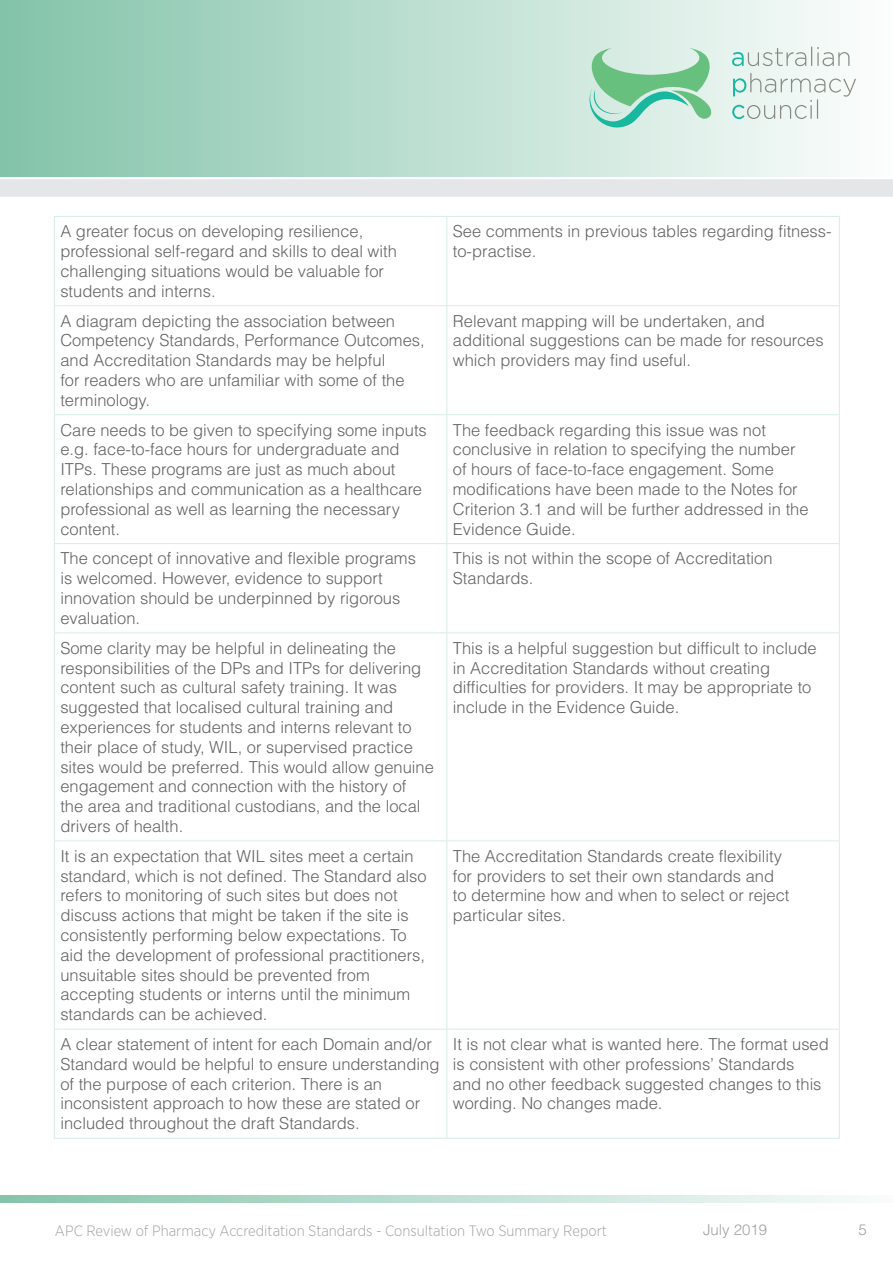
<style>
.page{position:relative;width:893px;height:1263px;background:#fff}
.page>*{position:absolute;margin:0;border:0;box-sizing:border-box;transform-origin:0 0}
.t1{font:300 16.5px/19.8px "Helvetica LT Std";color:#636363}
.t2{font:300 15px "Gotham Narrow";color:#a1a1a1}
.t3{font:300 15px "Helvetica LT Std";color:#a1a1a1}
</style>
<div class="page">
<svg style="left:0;top:0;width:850px;height:177px;background:#b7dccd"></svg>
<svg style="left:0;top:177px;width:893px;height:20px;background:#e6e8e9"></svg>
<svg style="left:0;top:1195px;width:853px;height:8px;background:#bcded1"></svg>
<svg style="left:589px;top:48px;width:125px;height:79px;background:#a6dabe"></svg>
<svg style="left:732px;top:46px;width:117px;height:20px"></svg>
<svg style="left:732px;top:73px;width:124px;height:46px"></svg>
<hr style="left:54px;top:216px;width:393px;height:1px;background:#d7ede7">
<hr style="left:447px;top:216px;width:393px;height:1px;background:#d7ede7">
<hr style="left:446px;top:217px;width:1px;height:88px;background:#d7ede7">
<hr style="left:54px;top:305px;width:393px;height:1px;background:#d7ede7">
<hr style="left:447px;top:305px;width:393px;height:1px;background:#d7ede7">
<hr style="left:446px;top:306px;width:1px;height:108px;background:#d7ede7">
<hr style="left:54px;top:414px;width:393px;height:1px;background:#d7ede7">
<hr style="left:447px;top:414px;width:393px;height:1px;background:#d7ede7">
<hr style="left:446px;top:415px;width:1px;height:128px;background:#d7ede7">
<hr style="left:54px;top:543px;width:393px;height:1px;background:#d7ede7">
<hr style="left:447px;top:543px;width:393px;height:1px;background:#d7ede7">
<hr style="left:446px;top:544px;width:1px;height:88px;background:#d7ede7">
<hr style="left:54px;top:632px;width:393px;height:1px;background:#d7ede7">
<hr style="left:447px;top:632px;width:393px;height:1px;background:#d7ede7">
<hr style="left:446px;top:633px;width:1px;height:207px;background:#d7ede7">
<hr style="left:54px;top:840px;width:393px;height:1px;background:#d7ede7">
<hr style="left:447px;top:840px;width:393px;height:1px;background:#d7ede7">
<hr style="left:446px;top:841px;width:1px;height:188px;background:#d7ede7">
<hr style="left:54px;top:1029px;width:393px;height:1px;background:#d7ede7">
<hr style="left:447px;top:1029px;width:393px;height:1px;background:#d7ede7">
<hr style="left:446px;top:1029px;width:1px;height:109px;background:#d7ede7">
<hr style="left:54px;top:217px;width:1px;height:88px;background:#d7ede7">
<hr style="left:839px;top:217px;width:1px;height:88px;background:#d7ede7">
<hr style="left:54px;top:306px;width:1px;height:108px;background:#d7ede7">
<hr style="left:839px;top:306px;width:1px;height:108px;background:#d7ede7">
<hr style="left:54px;top:415px;width:1px;height:128px;background:#d7ede7">
<hr style="left:839px;top:415px;width:1px;height:128px;background:#d7ede7">
<hr style="left:54px;top:544px;width:1px;height:88px;background:#d7ede7">
<hr style="left:839px;top:544px;width:1px;height:88px;background:#d7ede7">
<hr style="left:54px;top:633px;width:1px;height:207px;background:#d7ede7">
<hr style="left:839px;top:633px;width:1px;height:207px;background:#d7ede7">
<hr style="left:54px;top:841px;width:1px;height:188px;background:#d7ede7">
<hr style="left:839px;top:841px;width:1px;height:188px;background:#d7ede7">
<hr style="left:54px;top:1029px;width:1px;height:109px;background:#d7ede7">
<hr style="left:839px;top:1029px;width:1px;height:109px;background:#d7ede7">
<hr style="left:54px;top:1138px;width:393px;height:1px;background:#d7ede7">
<hr style="left:447px;top:1138px;width:393px;height:1px;background:#d7ede7">
<p class="t1" style="left:60px;top:221px;width:338px">A greater focus on developing resilience, professional self-regard and skills to deal with challenging situations would be valuable for students and interns.</p>
<p class="t1" style="left:453px;top:221px;width:380px">See comments in previous tables regarding fitness&shy;to-practise.</p>
<p class="t1" style="left:60px;top:311px;width:366px">A diagram depicting the association between Competency Standards, Performance Outcomes, and Accreditation Standards may be helpful<br>for readers who are unfamiliar with some of the terminology.</p>
<p class="t1" style="left:453px;top:311px;width:372px">Relevant mapping will be undertaken, and additional suggestions can be made for resources which providers may find useful.</p>
<p class="t1" style="left:60px;top:420px;width:368px">Care needs to be given to specifying some inputs e.g. face-to-face hours for undergraduate and ITPs. These programs are just as much about relationships and communication as a healthcare professional as well as learning the necessary content.</p>
<p class="t1" style="left:453px;top:420px;width:357px">The feedback regarding this issue was not conclusive in relation to specifying the number of hours of face-to-face engagement. Some modifications have been made to the Notes for Criterion 3.1 and will be further addressed in the Evidence Guide.</p>
<p class="t1" style="left:60px;top:548px;width:357px">The concept of innovative and flexible programs is welcomed. However, evidence to support innovation should be underpinned by rigorous evaluation.</p>
<p class="t1" style="left:453px;top:548px;width:321px">This is not within the scope of Accreditation<br>Standards.</p>
<p class="t1" style="left:60px;top:638px;width:375px">Some clarity may be helpful in delineating the responsibilities of the DPs and ITPs for delivering content such as cultural safety training. It was suggested that localised cultural training and experiences for students and interns relevant to their place of study, WIL, or supervised practice sites would be preferred. This would allow genuine engagement and connection with the history of<br>the area and traditional custodians, and the local drivers of health.</p>
<p class="t1" style="left:453px;top:638px;width:365px">This is a helpful suggestion but difficult to include in Accreditation Standards without creating difficulties for providers. It may be appropriate to include in the Evidence Guide.</p>
<p class="t1" style="left:60px;top:846px;width:368px">It is an expectation that WIL sites meet a certain standard, which is not defined. The Standard also refers to monitoring of such sites but does not discuss actions that might be taken if the site is consistently performing below expectations. To aid the development of professional practitioners, unsuitable sites should be prevented from accepting students or interns until the minimum standards can be achieved.</p>
<p class="t1" style="left:453px;top:846px;width:338px">The Accreditation Standards create flexibility for providers to set their own standards and to determine how and when to select or reject particular sites.</p>
<p class="t1" style="left:60px;top:1034px;width:381px">A clear statement of intent for each Domain and/or Standard would be helpful to ensure understanding of the purpose of each criterion. There is an inconsistent approach to how these are stated or included throughout the draft Standards.</p>
<p class="t1" style="left:453px;top:1034px;width:378px">It is not clear what is wanted here. The format used is consistent with other professions’ Standards<br>and no other feedback suggested changes to this wording. No changes made.</p>
<p class="t2" style="left:55px;top:1221px;width:554px">APC Review of Pharmacy Accreditation Standards - Consultation Two Summary Report</p>
<p class="t3" style="left:703px;top:1221px;width:66px">July 2019</p>
<p class="t3" style="left:858px;top:1221px;width:10px">5</p>
</div>
